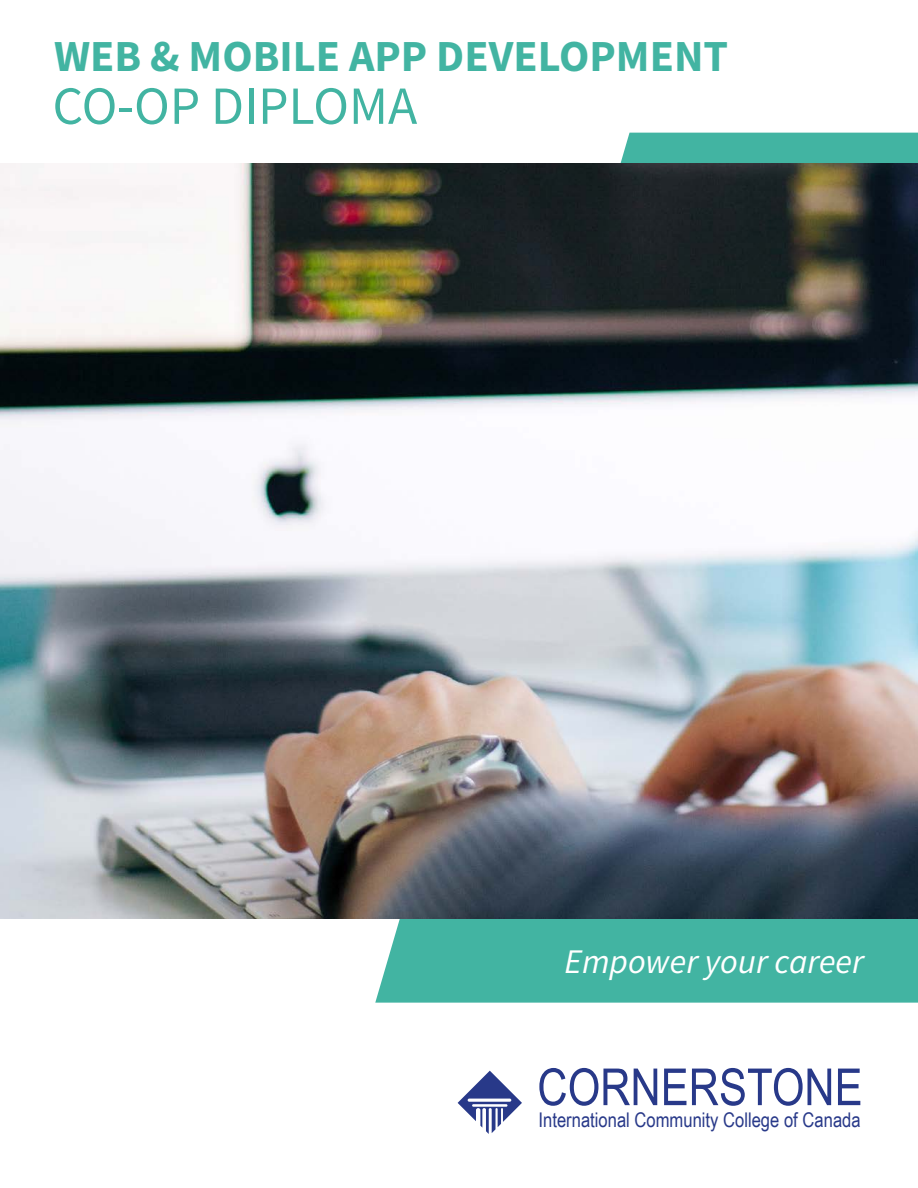
<style>
.page{position:relative;width:918px;height:1188px;background:#fff}
.page>*{position:absolute;margin:0;border:0;box-sizing:border-box;transform-origin:0 0}
.t1{font:53.7px "Source Sans Pro";color:#42b4a2}
.t2{font:51.15px "Arial Narrow";color:#283989}
.t3{font:700 44.4px "Source Sans Pro";color:#42b4a2}
.Subhead{font:italic 34.5px "Source Sans Pro";color:#fff}
.t4{font:20.25px "Arial Narrow";color:#283989}
</style>
<div class="page">
<svg style="left:375px;top:133px;width:543px;height:870px;background:#5cbcad"></svg>
<svg style="left:458px;top:1071px;width:64px;height:63px"></svg>
<img style="left:0;top:164px;width:918px;height:754px">
<p class="t3" style="left:54px;top:26px;width:676px">WEB &amp; MOBILE APP DEVELOPMENT</p>
<p class="t1" style="left:52px;top:72px;width:366px">CO-OP DIPLOMA</p>
<p class="Subhead" style="left:565px;top:939px;width:301px">Empower your career</p>
<h2 class="t2" style="left:537px;top:1050px;width:327px">CORNERSTONE</h2>
<p class="t4" style="left:539px;top:1105px;width:324px">International Community College of Canada</p>
</div>
